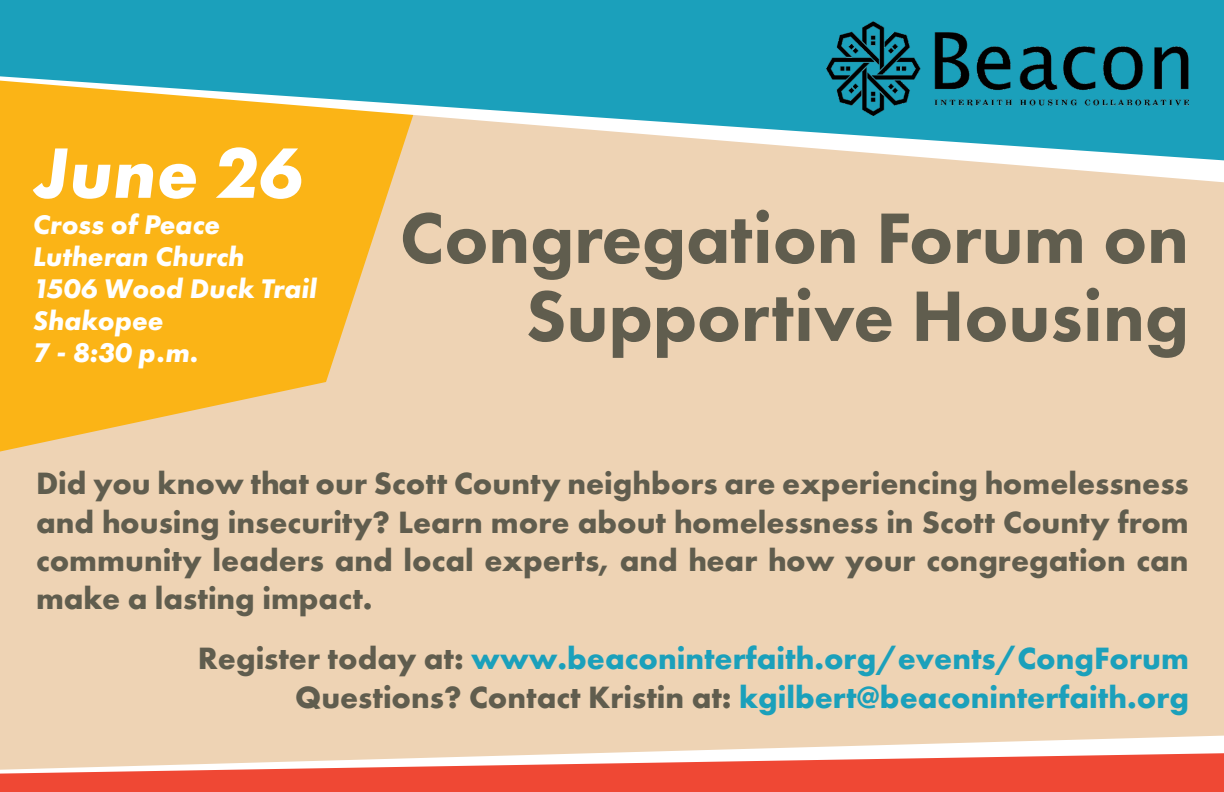
<style>
.page{position:relative;width:1224px;height:792px;background:#fff}
.page>*{position:absolute;margin:0;border:0;box-sizing:border-box;transform-origin:0 0}
.t1{font:800 74px "Futura PT";color:#605d4e}
.t2{font:italic 700 74px "Futura PT";color:#fff}
.t3{font:700 32px/38.4px "Futura PT";color:#605d4e;text-align:justify}
.t4{font:700 32px/38.4px "Futura PT";color:#1ba0bb;text-align:right}
.t5{font:italic 700 28px "Futura PT";color:#fff}
.s1{color:#605d4e}
</style>
<div class="page">
<div style="left:0;top:182px;width:1224px;height:554px;background:#eed3b4"></div>
<svg style="left:0;top:182px;width:699px;height:274px;background:#f3c56f"></svg>
<svg style="left:0;top:736px;width:1204px;height:17px;fill:#eed3b4"></svg>
<svg style="left:0;top:753px;width:1224px;height:39px;background:#f17462"></svg>
<svg style="left:0;top:163px;width:1219px;height:19px;background:#f3cd87"></svg>
<svg style="left:0;top:0;width:1224px;height:163px;background:#64afa5"></svg>
<img style="left:827px;top:21px;width:362px;height:94px">
<p class="t2" style="left:33px;top:127px;width:271px">June 26</p>
<p class="t5" style="left:33px;top:207px;width:188px">Cross of Peace</p>
<p class="t5" style="left:33px;top:239px;width:213px">Lutheran Church</p>
<p class="t5" style="left:33px;top:271px;width:285px">1506 Wood Duck Trail</p>
<p class="t5" style="left:33px;top:303px;width:132px">Shakopee</p>
<p class="t5" style="left:33px;top:335px;width:167px">7 - 8:30 p.m.</p>
<p class="t1" style="left:400px;top:192px;width:791px">Congregation Forum on</p>
<p class="t1" style="left:526px;top:270px;width:665px">Supportive Housing</p>
<p class="t3" style="left:36px;top:464px;width:1154px">Did you know that our Scott County neighbors are experiencing homelessness and housing insecurity? Learn more about homelessness in Scott County from community leaders and local experts, and hear how your congregation can make a lasting impact.</p>
<p class="t4" style="left:198px;top:639px;width:993px"><span class="s1">Register today at:</span> www.beaconinterfaith.org/events/CongForum<br><span class="s1">Questions? Contact Kristin at:</span> kgilbert@beaconinterfaith.org</p>
</div>
